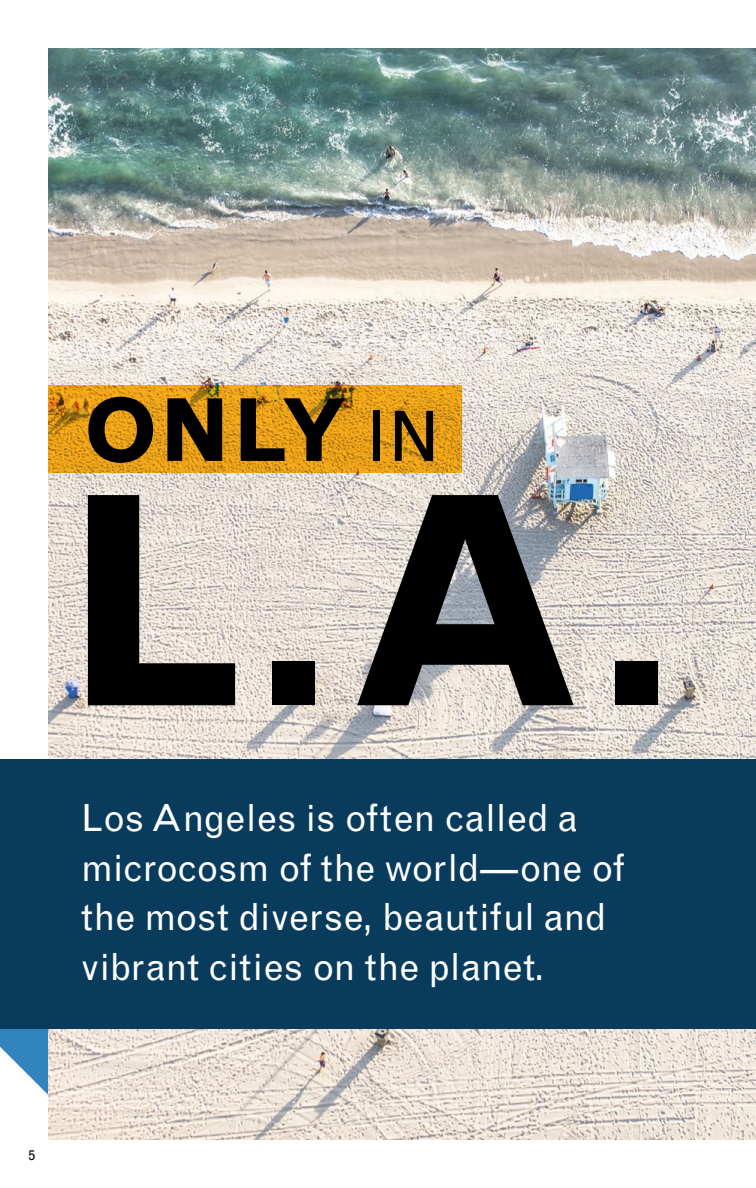
<style>
.page{position:relative;width:756px;height:1188px;background:#fff}
.page>*{position:absolute;margin:0;border:0;box-sizing:border-box;transform-origin:0 0}
.t1{font:700 291.6px "Grotesque MT Std";color:#000}
.t2{font:700 86.85px "Grotesque MT Std";color:#000}
.t3{font:37.5px/49.5px "Grotesque MT Std";letter-spacing:-.005em;color:#fff}
.t4{font:14.25px "Grotesque MT Std";color:#000}
.s1{font-weight:400;font-size:69.45px}
</style>
<div class="page">
<svg style="left:0;top:1029px;width:48px;height:66px"></svg>
<img style="left:48px;top:48px;width:708px;height:1092px">
<div style="left:0;top:759px;width:756px;height:270px;background:#093b5c"></div>
<svg style="left:48px;top:386px;width:413px;height:87px;background:#de9a18"></svg>
<h2 class="t2" style="left:84px;top:379px;width:358px">ONLY <span class="s1">IN</span></h2>
<h1 class="t1" style="left:58px;top:431px;width:627px">L.A.</h1>
<p class="t3" style="left:81px;top:794px;width:545px">Los Angeles is often called a microcosm of the world—one of the most diverse, beautiful and vibrant cities on the planet.</p>
<p class="t4" style="left:28px;top:1147px;width:8px">5</p>
</div>
